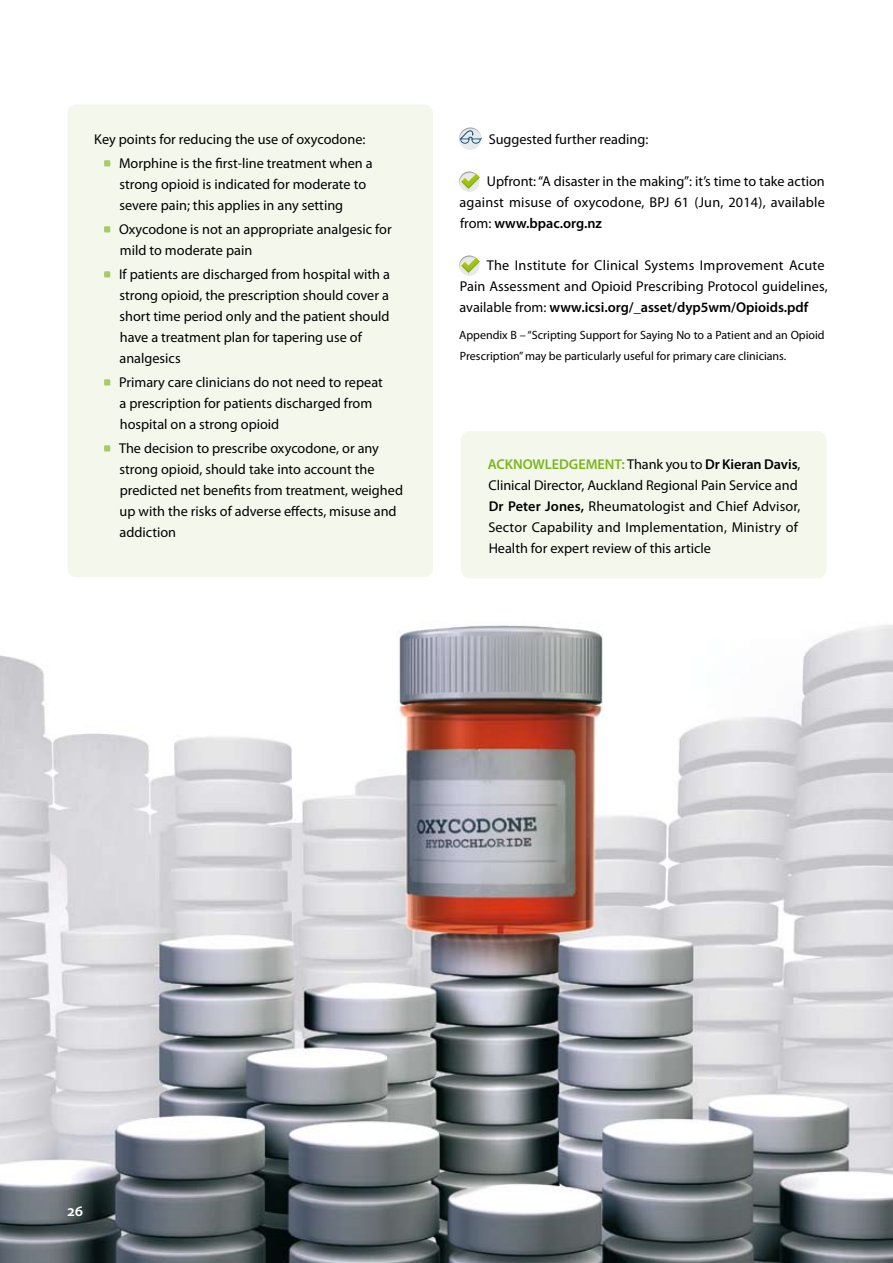
<style>
.page{position:relative;width:893px;height:1263px;background:#fff}
.page>*{position:absolute;margin:0;border:0;box-sizing:border-box;transform-origin:0 0}
.t1{font:600 15.75px "Myriad Pro";color:#fff}
.t2{font:14.25px/21px "Myriad Pro";color:#000}
.t3{font:12px/21px "Myriad Pro";color:#000}
.s1{font-weight:600}
.s2{font-weight:600;color:#7ab51d}
</style>
<div class="page">
<div style="left:461px;top:431px;width:365px;height:147px;background:#f4f8ec;border-radius:9px"></div>
<img style="left:0;top:625px;width:893px;height:638px">
<div style="left:68px;top:104px;width:365px;height:473px;background:#f4f8ec;border-radius:9px"></div>
<svg style="left:104px;top:160px;width:6px;height:7px"></svg>
<svg style="left:104px;top:226px;width:6px;height:7px"></svg>
<svg style="left:104px;top:271px;width:6px;height:7px"></svg>
<svg style="left:104px;top:379px;width:6px;height:7px"></svg>
<svg style="left:104px;top:445px;width:6px;height:7px"></svg>
<div style="left:456px;top:126px;width:26px;height:25px;background:#000;opacity:.4"></div>
<svg style="left:460px;top:130px;width:22px;height:14px"></svg>
<div style="left:457px;top:170px;width:24px;height:22px;background:#000;opacity:.4"></div>
<svg style="left:461px;top:174px;width:19px;height:16px"></svg>
<div style="left:457px;top:254px;width:24px;height:22px;background:#000;opacity:.4"></div>
<svg style="left:461px;top:258px;width:19px;height:16px"></svg>
<p class="t2" style="left:119px;top:127px;width:255px;line-height:24px;text-indent:-25px">Key points for reducing the use of oxycodone:<br>Morphine is the first-line treatment when a</p>
<p class="t2" style="left:119px;top:174px;width:248px">strong opioid is indicated for moderate to severe pain; this applies in any setting</p>
<p class="t2" style="left:119px;top:218px;width:274px">Oxycodone is not an appropriate analgesic for mild to moderate pain</p>
<p class="t2" style="left:119px;top:263px;width:273px">If patients are discharged from hospital with a strong opioid, the prescription should cover a short time period only and the patient should have a treatment plan for tapering use of analgesics</p>
<p class="t2" style="left:119px;top:371px;width:265px">Primary care clinicians do not need to repeat a prescription for patients discharged from hospital on a strong opioid</p>
<p class="t2" style="left:119px;top:437px;width:285px">The decision to prescribe oxycodone, or any strong opioid, should take into account the predicted net benefits from treatment, weighed up with the risks of adverse effects, misuse and addiction</p>
<p class="t2" style="left:489px;top:128px;width:161px">Suggested further reading:</p>
<p class="t2" style="left:459px;top:170px;width:367px;text-align:justify;text-indent:27px">Upfront: “A disaster in the making”: it’s time to take action against misuse of oxycodone, BPJ 61 (Jun, 2014), available from: <span class="s1">www.bpac.org.nz</span></p>
<p class="t2" style="left:459px;top:254px;width:370px;text-indent:27px">The Institute for Clinical Systems Improvement Acute<br>Pain Assessment and Opioid Prescribing Protocol guidelines, available from: <span class="s1">www.icsi.org/_asset/dyp5wm/Opioids.pdf</span></p>
<p class="t3" style="left:459px;top:324px;width:367px">Appendix B – “Scripting Support for Saying No to a Patient and an Opioid<br>Prescription” may be particularly useful for primary care clinicians.</p>
<p class="t2" style="left:488px;top:453px;width:314px"><span class="s2">ACKNOWLEDGEMENT:</span> Thank you to <span class="s1">Dr Kieran Davis</span>, Clinical Director, Auckland Regional Pain Service and <span class="s1">Dr Peter Jones,</span> Rheumatologist and Chief Advisor, Sector Capability and Implementation, Ministry of Health for expert review of this article</p>
<p class="t1" style="left:68px;top:1201px;width:17px">26</p>
</div>
